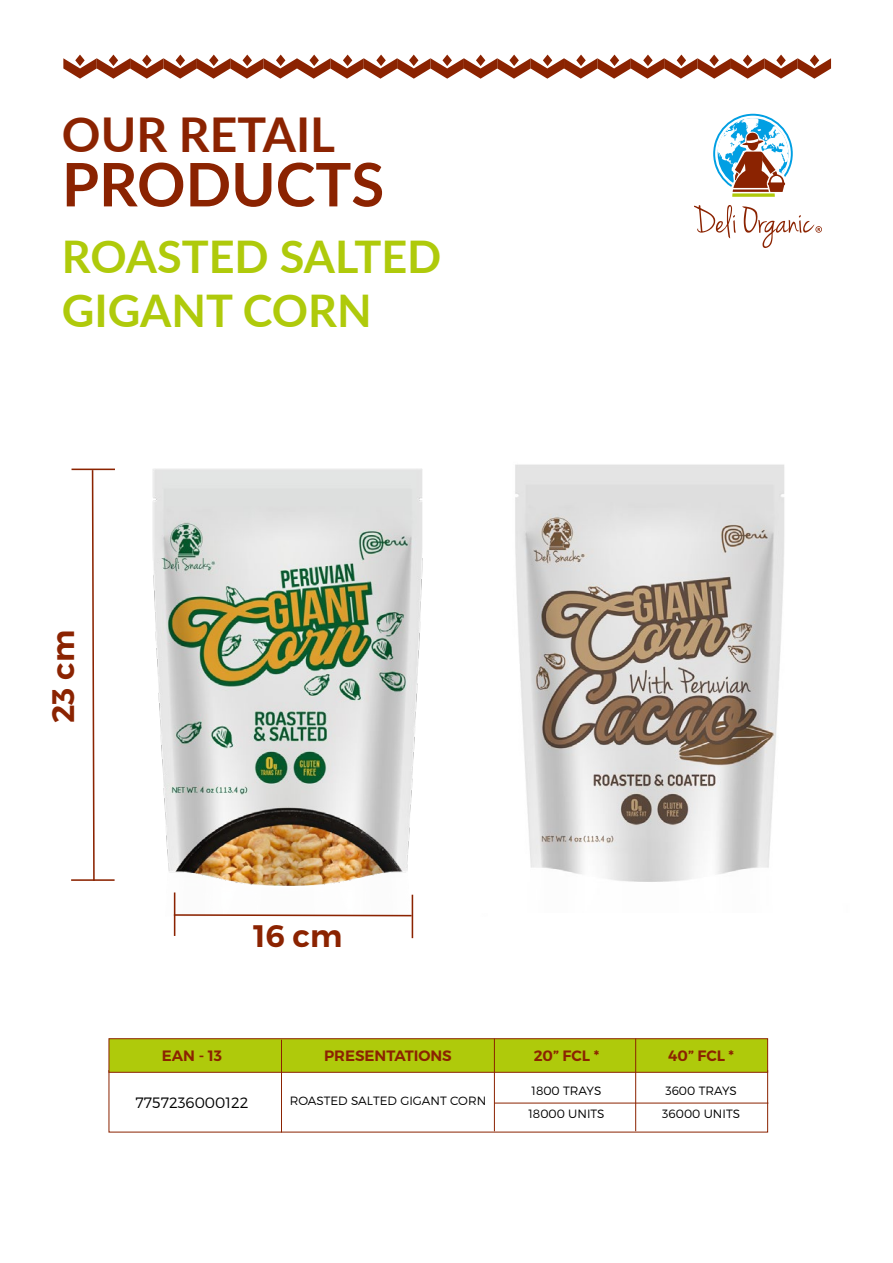
<style>
.page{position:relative;width:893px;height:1263px;background:#fff}
.page>*{position:absolute;margin:0;border:0;box-sizing:border-box;transform-origin:0 0}
.t1{font:700 60px "Lato";color:#8b2301}
.t2{font:700 48px "Lato";color:#8b2301}
.t3{font:700 45px/54px "Lato";color:#afca0b}
.t4{font:600 31.05px "Montserrat";color:#8b2301}
.t5{font:600 15px "Montserrat";color:#8b2301}
.t6{font:300 15px "Montserrat";color:#000}
.t7{font:300 12px/22.5px "Montserrat";color:#000}
</style>
<div class="page">
<svg style="left:63px;top:55px;width:768px;height:24px"></svg>
<div style="left:109px;top:1038px;width:659px;height:34px;background:#afca0b;border:1px solid #8b2301"></div>
<hr style="left:281px;top:1040px;width:1px;height:92px;background:#8b2301">
<hr style="left:494px;top:1038px;width:1px;height:93px;background:#8b2301">
<hr style="left:635px;top:1038px;width:1px;height:93px;background:#8b2301">
<img style="left:94px;top:468px;width:329px;height:448px">
<img style="left:515px;top:464px;width:269px;height:418px">
<hr style="left:72px;top:469px;width:43px;height:1px;background:#8b2301">
<hr style="left:71px;top:879px;width:44px;height:2px;background:#8b2301">
<svg style="left:91px;top:470px;width:4px;height:412px"></svg>
<hr style="left:174px;top:892px;width:1px;height:44px;background:#8b2301">
<hr style="left:412px;top:895px;width:1px;height:43px;background:#8b2301">
<svg style="left:172px;top:913px;width:240px;height:4px"></svg>
<svg style="left:694px;top:114px;width:128px;height:134px"></svg>
<hr style="left:494px;top:1103px;width:274px;height:1px;background:#8b2301">
<h2 class="t2" style="left:62px;top:100px;width:275px">OUR RETAIL</h2>
<h1 class="t1" style="left:62px;top:140px;width:324px">PRODUCTS</h1>
<h3 class="t3" style="left:62px;top:227px;width:381px">ROASTED SALTED<br>GIGANT CORN</h3>
<h3 class="t4" style="left:44px;top:723px;width:94px;rotate:-90deg">23 cm</h3>
<h3 class="t4" style="left:253px;top:916px;width:91px">16 cm</h3>
<p class="t5" style="left:162px;top:1046px;width:62px">EAN - 13</p>
<p class="t6" style="left:136px;top:1093px;width:114px">7757236000122</p>
<p class="t5" style="left:324px;top:1046px;width:129px">PRESENTATIONS</p>
<p class="t7" style="left:290px;top:1089px;width:198px">ROASTED SALTED GIGANT CORN</p>
<p class="t5" style="left:534px;top:1046px;width:67px">20” FCL *</p>
<p class="t7" style="left:528px;top:1079px;width:78px">1800 TRAYS<br>18000 UNITS</p>
<p class="t5" style="left:668px;top:1046px;width:67px">40” FCL *</p>
<p class="t7" style="left:662px;top:1079px;width:79px">3600 TRAYS<br>36000 UNITS</p>
</div>
